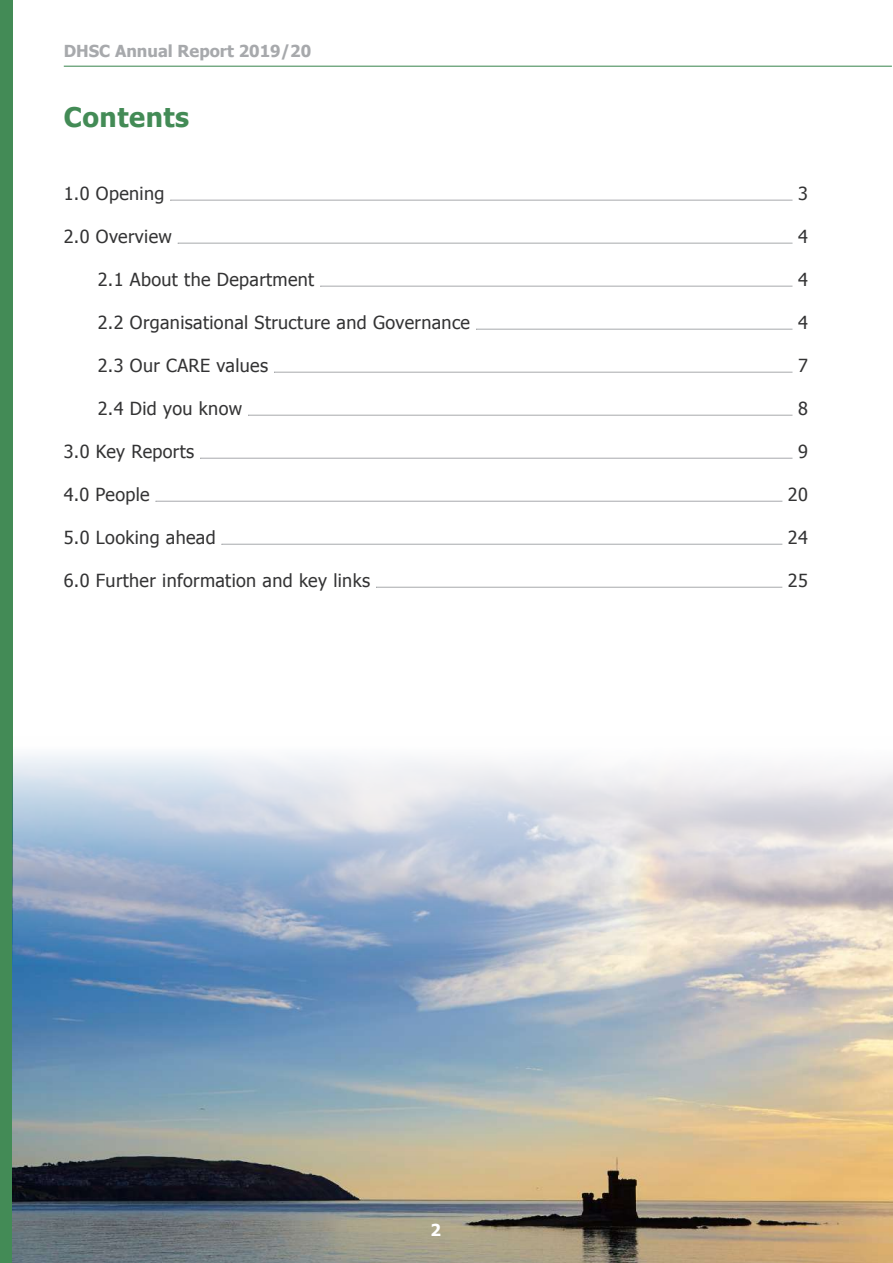
<style>
.page{position:relative;width:893px;height:1263px;background:#fff}
.page>*{position:absolute;margin:0;border:0;box-sizing:border-box;transform-origin:0 0}
.t1{font:700 27px "Tahoma";letter-spacing:.02em;color:#438b56}
.t2{font:18px "Tahoma";letter-spacing:.02em;color:#333334}
.t3{font:700 16.5px "Tahoma";color:#a7a9ac}
.t4{font:700 16.5px "Tahoma";color:#fff}
</style>
<div class="page">
<div style="left:0;top:0;width:13px;height:1263px;background:#438b56"></div>
<hr style="left:64px;top:66px;width:828px;height:1px;background:#438b56">
<hr style="left:170px;top:200px;width:622px;height:1px;background:#a7a9ac">
<hr style="left:178px;top:243px;width:614px;height:1px;background:#a7a9ac">
<hr style="left:320px;top:286px;width:472px;height:1px;background:#a7a9ac">
<hr style="left:476px;top:329px;width:316px;height:1px;background:#a7a9ac">
<hr style="left:274px;top:372px;width:518px;height:1px;background:#a7a9ac">
<hr style="left:248px;top:415px;width:544px;height:1px;background:#a7a9ac">
<hr style="left:200px;top:458px;width:592px;height:1px;background:#a7a9ac">
<hr style="left:156px;top:501px;width:626px;height:1px;background:#a7a9ac">
<hr style="left:222px;top:544px;width:560px;height:1px;background:#a7a9ac">
<hr style="left:376px;top:587px;width:406px;height:1px;background:#a7a9ac">
<img style="left:13px;top:754px;width:880px;height:509px">
<p class="t3" style="left:64px;top:39px;width:249px">DHSC Annual Report 2019/20</p>
<h1 class="t1" style="left:64px;top:98px;width:127px">Contents</h1>
<p class="t2" style="left:64px;top:182px;width:102px">1.0 Opening</p>
<p class="t2" style="left:798px;top:182px;width:11px">3</p>
<p class="t2" style="left:64px;top:225px;width:110px">2.0 Overview</p>
<p class="t2" style="left:798px;top:225px;width:11px">4</p>
<p class="t2" style="left:98px;top:268px;width:218px">2.1 About the Department</p>
<p class="t2" style="left:798px;top:268px;width:11px">4</p>
<p class="t2" style="left:98px;top:311px;width:374px">2.2 Organisational Structure and Governance</p>
<p class="t2" style="left:798px;top:311px;width:11px">4</p>
<p class="t2" style="left:98px;top:354px;width:172px">2.3 Our CARE values</p>
<p class="t2" style="left:798px;top:354px;width:11px">7</p>
<p class="t2" style="left:98px;top:397px;width:146px">2.4 Did you know</p>
<p class="t2" style="left:798px;top:397px;width:11px">8</p>
<p class="t2" style="left:64px;top:440px;width:132px">3.0 Key Reports</p>
<p class="t2" style="left:798px;top:440px;width:11px">9</p>
<p class="t2" style="left:64px;top:483px;width:87px">4.0 People</p>
<p class="t2" style="left:788px;top:483px;width:22px">20</p>
<p class="t2" style="left:64px;top:526px;width:153px">5.0 Looking ahead</p>
<p class="t2" style="left:788px;top:526px;width:22px">24</p>
<p class="t2" style="left:64px;top:569px;width:308px">6.0 Further information and key links</p>
<p class="t2" style="left:788px;top:569px;width:22px">25</p>
<p class="t4" style="left:431px;top:1218px;width:12px">2</p>
</div>
